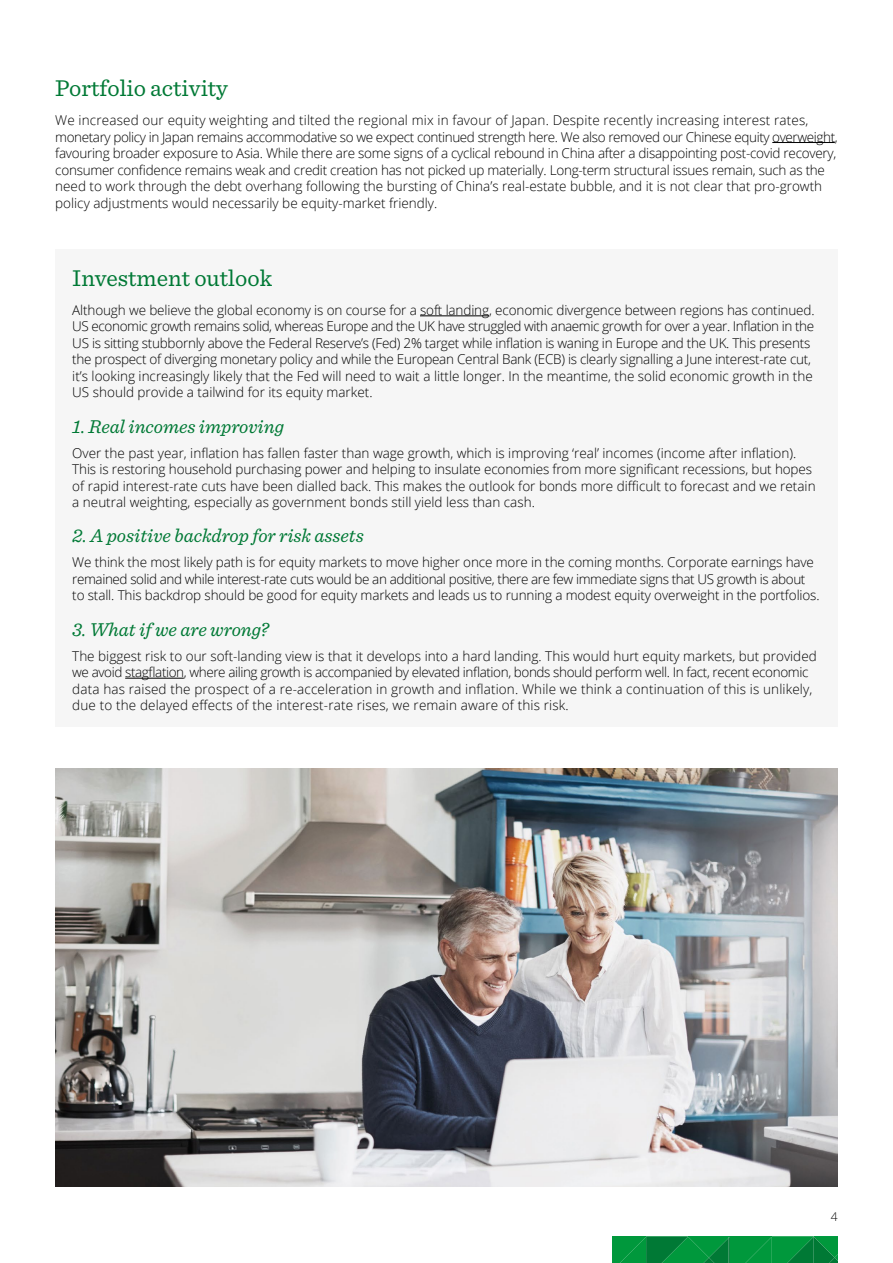
<style>
.page{position:relative;width:893px;height:1263px;background:#fff}
.page>*{position:absolute;margin:0;border:0;box-sizing:border-box;transform-origin:0 0}
.t1{font:24px "Sentinel";color:#007935}
.t2{font:italic 19.5px "Sentinel";color:#007935}
.t3{font:300 13.5px/16.5px "Open Sans";letter-spacing:-.01em;color:#000}
.t4{font:300 12px "Open Sans";color:#000}
</style>
<div class="page">
<hr style="left:772px;top:142px;width:63px;height:1px;background:#000">
<div style="left:55px;top:249px;width:783px;height:478px;background:#f6f6f6"></div>
<hr style="left:420px;top:315px;width:69px;height:1px;background:#000">
<hr style="left:125px;top:678px;width:59px;height:1px;background:#000">
<img style="left:55px;top:768px;width:783px;height:418px">
<svg style="left:612px;top:1236px;width:226px;height:27px;background:#03903c"></svg>
<h1 class="t1" style="left:55px;top:70px;width:174px">Portfolio activity</h1>
<p class="t3" style="left:55px;top:111px;width:784px">We increased our equity weighting and tilted the regional mix in favour of Japan. Despite recently increasing interest rates, monetary policy in Japan remains accommodative so we expect continued strength here. We also removed our Chinese equity overweight, favouring broader exposure to Asia. While there are some signs of a cyclical rebound in China after a disappointing post-covid recovery, consumer confidence remains weak and credit creation has not picked up materially. Long-term structural issues remain, such as the need to work through the debt overhang following the bursting of China’s real-estate bubble, and it is not clear that pro-growth policy adjustments would necessarily be equity-market friendly.</p>
<h1 class="t1" style="left:72px;top:260px;width:201px">Investment outlook</h1>
<p class="t3" style="left:72px;top:301px;width:744px">Although we believe the global economy is on course for a soft landing, economic divergence between regions has continued.<br>US economic growth remains solid, whereas Europe and the UK have struggled with anaemic growth for over a year. Inflation in the US is sitting stubbornly above the Federal Reserve’s (Fed) 2% target while inflation is waning in Europe and the UK. This presents the prospect of diverging monetary policy and while the European Central Bank (ECB) is clearly signalling a June interest-rate cut, it’s looking increasingly likely that the Fed will need to wait a little longer. In the meantime, the solid economic growth in the US should provide a tailwind for its equity market.</p>
<h2 class="t2" style="left:72px;top:411px;width:213px">1. Real incomes improving</h2>
<p class="t3" style="left:72px;top:444px;width:745px">Over the past year, inflation has fallen faster than wage growth, which is improving ‘real’ incomes (income after inflation).<br>This is restoring household purchasing power and helping to insulate economies from more significant recessions, but hopes of rapid interest-rate cuts have been dialled back. This makes the outlook for bonds more difficult to forecast and we retain a neutral weighting, especially as government bonds still yield less than cash.</p>
<h2 class="t2" style="left:72px;top:521px;width:293px">2. A positive backdrop for risk assets</h2>
<p class="t3" style="left:72px;top:554px;width:749px">We think the most likely path is for equity markets to move higher once more in the coming months. Corporate earnings have remained solid and while interest-rate cuts would be an additional positive, there are few immediate signs that US growth is about to stall. This backdrop should be good for equity markets and leads us to running a modest equity overweight in the portfolios.</p>
<h2 class="t2" style="left:72px;top:614px;width:198px">3. What if we are wrong?</h2>
<p class="t3" style="left:72px;top:647px;width:746px">The biggest risk to our soft-landing view is that it develops into a hard landing. This would hurt equity markets, but provided we avoid stagflation, where ailing growth is accompanied by elevated inflation, bonds should perform well. In fact, recent economic data has raised the prospect of a re-acceleration in growth and inflation. While we think a continuation of this is unlikely, due to the delayed effects of the interest-rate rises, we remain aware of this risk.</p>
<p class="t4" style="left:831px;top:1208px;width:8px">4</p>
</div>
